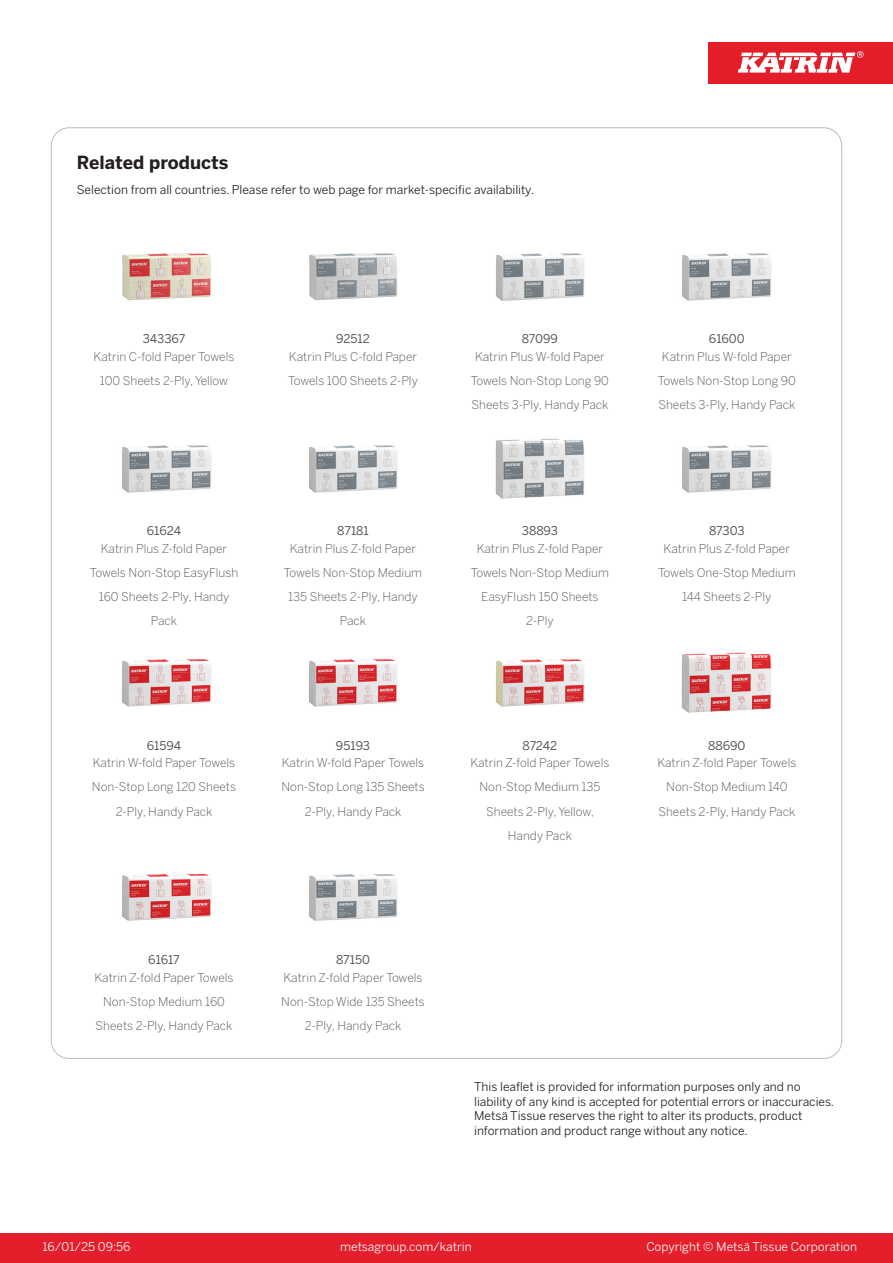
<style>
.page{position:relative;width:893px;height:1263px;background:#fff}
.page>*{position:absolute;margin:0;border:0;box-sizing:border-box;transform-origin:0 0}
.T_TableHeader{font:700 18px "Benton Sans";color:#231f20}
.T_RelatedName{font:300 12px/24px "Benton Sans";color:#57585a;text-align:center}
.Disclaimer{font:12px/14.4px "Benton Sans";color:#231f20}
.T_TableBody{font:12px "Benton Sans";color:#231f20}
.T_RelatedCode{font:12px "Benton Sans";color:#57585a}
.t1{font:12px "Benton Sans";color:#fff}
</style>
<div class="page">
<div style="left:0;top:1233px;width:893px;height:30px;background:#e41e2b"></div>
<div style="left:708px;top:43px;width:185px;height:41px;background:#e31e28"></div>
<svg style="left:738px;top:51px;width:126px;height:22px"></svg>
<img style="left:122px;top:253px;width:90px;height:48px">
<img style="left:309px;top:253px;width:89px;height:48px">
<img style="left:496px;top:253px;width:88px;height:48px">
<img style="left:682px;top:253px;width:89px;height:48px">
<img style="left:122px;top:445px;width:89px;height:48px">
<img style="left:309px;top:445px;width:88px;height:48px">
<img style="left:495px;top:438px;width:89px;height:61px">
<img style="left:682px;top:445px;width:89px;height:48px">
<img style="left:121px;top:659px;width:90px;height:48px">
<img style="left:308px;top:659px;width:89px;height:48px">
<img style="left:496px;top:659px;width:89px;height:48px">
<img style="left:681px;top:652px;width:90px;height:61px">
<img style="left:122px;top:873px;width:89px;height:48px">
<img style="left:309px;top:874px;width:88px;height:47px">
<p class="T_TableHeader" style="left:77px;top:151px;width:153px">Related products</p>
<p class="T_TableBody" style="left:77px;top:183px;width:459px">Selection from all countries. Please refer to web page for market-specific availability.</p>
<p class="T_RelatedCode" style="left:143px;top:331px;width:44px">343367</p>
<p class="T_RelatedCode" style="left:336px;top:331px;width:35px">92512</p>
<p class="T_RelatedCode" style="left:522px;top:331px;width:38px">87099</p>
<p class="T_RelatedCode" style="left:709px;top:331px;width:37px">61600</p>
<p class="T_RelatedName" style="left:94px;top:345px;width:142px">Katrin C-fold Paper Towels<br>100 Sheets 2-Ply, Yellow</p>
<p class="T_RelatedName" style="left:288px;top:345px;width:131px;text-align:left">Katrin Plus C-fold Paper<br>Towels 100 Sheets 2-Ply</p>
<p class="T_RelatedName" style="left:471px;top:345px;width:139px">Katrin Plus W-fold Paper<br>Towels Non-Stop Long 90<br>Sheets 3-Ply, Handy Pack</p>
<p class="T_RelatedName" style="left:658px;top:345px;width:139px">Katrin Plus W-fold Paper<br>Towels Non-Stop Long 90<br>Sheets 3-Ply, Handy Pack</p>
<p class="T_RelatedCode" style="left:147px;top:524px;width:36px">61624</p>
<p class="T_RelatedCode" style="left:337px;top:524px;width:33px">87181</p>
<p class="T_RelatedCode" style="left:522px;top:524px;width:38px">38893</p>
<p class="T_RelatedCode" style="left:709px;top:524px;width:37px">87303</p>
<p class="T_RelatedName" style="left:90px;top:537px;width:150px">Katrin Plus Z-fold Paper<br>Towels Non-Stop EasyFlush<br>160 Sheets 2-Ply, Handy<br>Pack</p>
<p class="T_RelatedName" style="left:284px;top:537px;width:140px">Katrin Plus Z-fold Paper<br>Towels Non-Stop Medium<br>135 Sheets 2-Ply, Handy<br>Pack</p>
<p class="T_RelatedName" style="left:471px;top:537px;width:140px">Katrin Plus Z-fold Paper<br>Towels Non-Stop Medium<br>EasyFlush 150 Sheets<br>2-Ply</p>
<p class="T_RelatedName" style="left:658px;top:537px;width:139px">Katrin Plus Z-fold Paper<br>Towels One-Stop Medium<br>144 Sheets 2-Ply</p>
<p class="T_RelatedCode" style="left:147px;top:738px;width:36px">61594</p>
<p class="T_RelatedCode" style="left:336px;top:738px;width:36px">95193</p>
<p class="T_RelatedCode" style="left:523px;top:738px;width:36px">87242</p>
<p class="T_RelatedCode" style="left:708px;top:738px;width:39px">88690</p>
<p class="T_RelatedName" style="left:92px;top:751px;width:146px">Katrin W-fold Paper Towels<br>Non-Stop Long 120 Sheets<br>2-Ply, Handy Pack</p>
<p class="T_RelatedName" style="left:281px;top:751px;width:145px">Katrin W-fold Paper Towels<br>Non-Stop Long 135 Sheets<br>2-Ply, Handy Pack</p>
<p class="T_RelatedName" style="left:470px;top:751px;width:141px">Katrin Z-fold Paper Towels<br>Non-Stop Medium 135<br>Sheets 2-Ply, Yellow,<br>Handy Pack</p>
<p class="T_RelatedName" style="left:657px;top:751px;width:141px">Katrin Z-fold Paper Towels<br>Non-Stop Medium 140<br>Sheets 2-Ply, Handy Pack</p>
<p class="T_RelatedCode" style="left:148px;top:952px;width:33px">61617</p>
<p class="T_RelatedCode" style="left:336px;top:952px;width:35px">87150</p>
<p class="T_RelatedName" style="left:94px;top:965px;width:141px">Katrin Z-fold Paper Towels<br>Non-Stop Medium 160<br>Sheets 2-Ply, Handy Pack</p>
<p class="T_RelatedName" style="left:281px;top:965px;width:145px">Katrin Z-fold Paper Towels<br>Non-Stop Wide 135 Sheets<br>2-Ply, Handy Pack</p>
<p class="Disclaimer" style="left:474px;top:1080px;width:361px">This leaflet is provided for information purposes only and no liability of any kind is accepted for potential errors or inaccuracies.<br>Metsä Tissue reserves the right to alter its products, product information and product range without any notice.</p>
<p class="t1" style="left:43px;top:1239px;width:90px">16/01/25 09:56</p>
<p class="t1" style="left:340px;top:1239px;width:133px">metsagroup.com/katrin</p>
<p class="t1" style="left:646px;top:1239px;width:212px">Copyright © Metsä Tissue Corporation</p>
</div>
